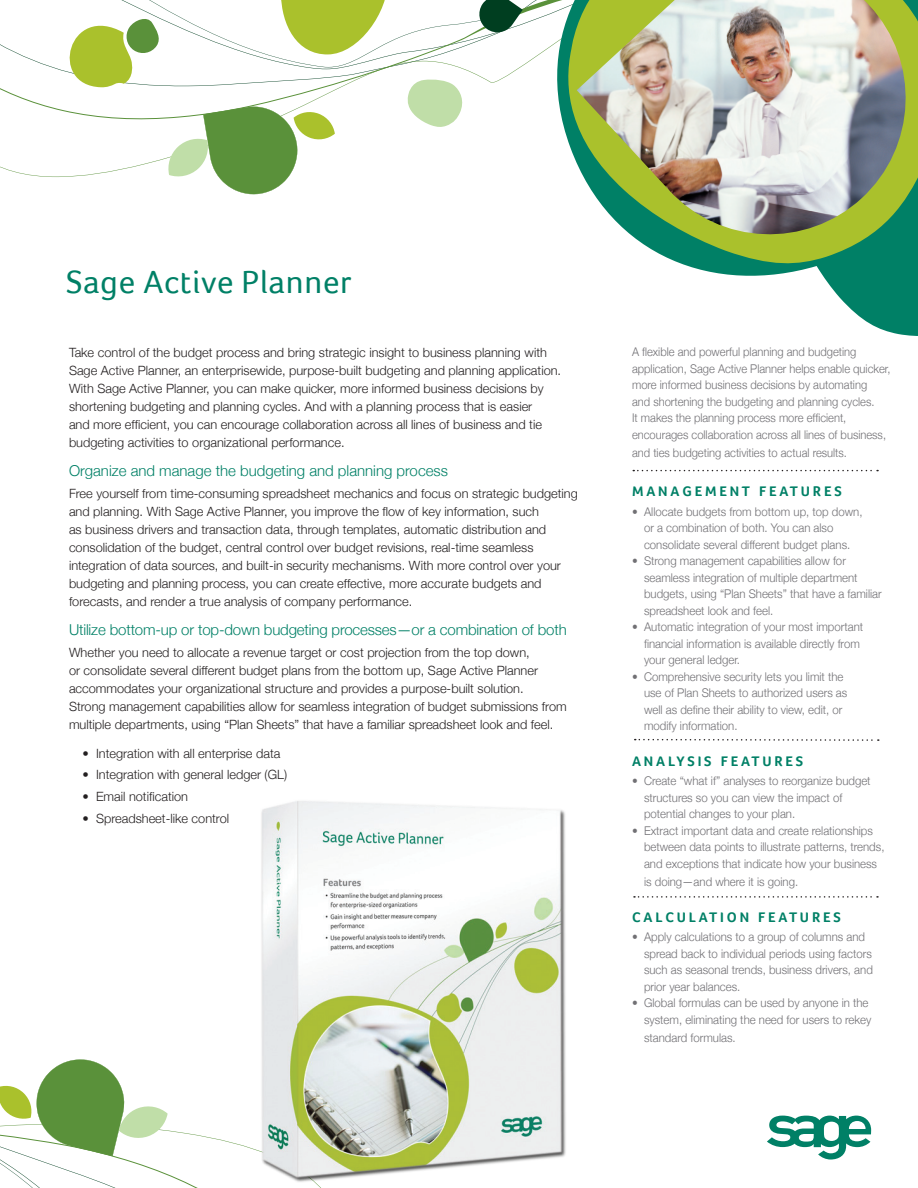
<style>
.page{position:relative;width:918px;height:1188px;background:#fff}
.page>*{position:absolute;margin:0;border:0;box-sizing:border-box;transform-origin:0 0}
.t1{font:33px "Foco";letter-spacing:.02em;color:#008066}
.t2{font:300 15px "Helvetica Neue";letter-spacing:-.01em;color:#008066}
.t3{font:700 14.25px "Foco";letter-spacing:.2em;color:#008066}
.t4{font:300 12.75px/18px "Helvetica Neue";color:#231f20}
.t5{font:300 12px/16.5px "Helvetica Neue";color:#717074;scale:.95 1}
.t6{font:300 12px/16.5px "Helvetica Neue";color:#717074;scale:.93 1}
</style>
<div class="page">
<div style="left:195px;top:943px;width:6px;height:7px;border:1px solid #fff;border-radius:50%"></div>
<svg style="left:0;top:0;width:528px;height:177px"></svg>
<svg style="left:47px;top:1px;width:115px;height:87px"></svg>
<svg style="left:477px;top:0;width:46px;height:35px"></svg>
<svg style="left:167px;top:103px;width:168px;height:92px"></svg>
<svg style="left:0;top:1059px;width:253px;height:129px"></svg>
<svg style="left:767px;top:1116px;width:104px;height:44px"></svg>
<svg style="left:528px;top:0;width:390px;height:336px"></svg>
<svg style="left:563px;top:0;width:355px;height:267px"></svg>
<img style="left:577px;top:0;width:332px;height:238px">
<svg style="left:633px;top:470px;width:245px;height:1px"></svg>
<svg style="left:635px;top:738px;width:244px;height:3px"></svg>
<svg style="left:634px;top:896px;width:244px;height:2px"></svg>
<img style="left:253px;top:801px;width:313px;height:387px">
<h1 class="t1" style="left:66px;top:263px;width:287px">Sage Active Planner</h1>
<p class="t4" style="left:69px;top:343px;width:494px">Take control of the budget process and bring strategic insight to business planning with Sage Active Planner, an enterprisewide, purpose-built budgeting and planning application.<br>With Sage Active Planner, you can make quicker, more informed business decisions by shortening budgeting and planning cycles. And with a planning process that is easier<br>and more efficient, you can encourage collaboration across all lines of business and tie budgeting activities to organizational performance.</p>
<p class="t2" style="left:69px;top:461px;width:381px">Organize and manage the budgeting and planning process</p>
<p class="t4" style="left:69px;top:484px;width:510px">Free yourself from time-consuming spreadsheet mechanics and focus on strategic budgeting and planning. With Sage Active Planner, you improve the flow of key information, such<br>as business drivers and transaction data, through templates, automatic distribution and consolidation of the budget, central control over budget revisions, real-time seamless integration of data sources, and built-in security mechanisms. With more control over your budgeting and planning process, you can create effective, more accurate budgets and forecasts, and render a true analysis of company performance.</p>
<p class="t2" style="left:69px;top:620px;width:499px">Utilize bottom-up or top-down budgeting processes—or a combination of both</p>
<p class="t4" style="left:69px;top:643px;width:499px">Whether you need to allocate a revenue target or cost projection from the top down,<br>or consolidate several different budget plans from the bottom up, Sage Active Planner accommodates your organizational structure and provides a purpose-built solution.<br>Strong management capabilities allow for seamless integration of budget submissions from multiple departments, using “Plan Sheets” that have a familiar spreadsheet look and feel.</p>
<p class="t4" style="left:82px;top:744px;width:199px">• Integration with all enterprise data</p>
<p class="t4" style="left:82px;top:766px;width:206px">• Integration with general ledger (GL)</p>
<p class="t4" style="left:82px;top:787px;width:107px">• Email notification</p>
<p class="t4" style="left:82px;top:809px;width:148px">• Spreadsheet-like control</p>
<p class="t6" style="left:632px;top:344px;width:279px">A flexible and powerful planning and budgeting application, Sage Active Planner helps enable quicker, more informed business decisions by automating<br>and shortening the budgeting and planning cycles.<br>It makes the planning process more efficient, encourages collaboration across all lines of business,</p>
<p class="t6" style="left:632px;top:444px;width:233px">and ties budgeting activities to actual results.</p>
<p class="t3" style="left:632px;top:483px;width:211px">MANAGEMENT FEATURES</p>
<p class="t5" style="left:644px;top:503px;width:232px;text-indent:-12px">• Allocate budgets from bottom up, top down, or a combination of both. You can also consolidate several different budget plans.</p>
<p class="t5" style="left:644px;top:552px;width:252px;text-indent:-12px">• Strong management capabilities allow for seamless integration of multiple department budgets, using “Plan Sheets” that have a familiar spreadsheet look and feel.</p>
<p class="t5" style="left:644px;top:618px;width:232px;text-indent:-12px">• Automatic integration of your most important financial information is available directly from your general ledger.</p>
<p class="t5" style="left:644px;top:668px;width:216px;text-indent:-12px">• Comprehensive security lets you limit the use of Plan Sheets to authorized users as well as define their ability to view, edit, or modify information.</p>
<p class="t3" style="left:632px;top:753px;width:173px">ANALYSIS FEATURES</p>
<p class="t5" style="left:644px;top:773px;width:240px;text-indent:-12px">• Create “what if” analyses to reorganize budget structures so you can view the impact of potential changes to your plan.</p>
<p class="t5" style="left:644px;top:822px;width:255px;text-indent:-12px">• Extract important data and create relationships between data points to illustrate patterns, trends, and exceptions that indicate how your business</p>
<p class="t5" style="left:644px;top:873px;width:164px">is doing—and where it is going.</p>
<p class="t3" style="left:632px;top:908px;width:210px">CALCULATION FEATURES</p>
<p class="t5" style="left:644px;top:929px;width:242px;text-indent:-12px">• Apply calculations to a group of columns and spread back to individual periods using factors such as seasonal trends, business drivers, and prior year balances.</p>
<p class="t5" style="left:632px;top:995px;width:254px;text-align:right">• Global formulas can be used by anyone in the system, eliminating the need for users to rekey</p>
<p class="t5" style="left:644px;top:1029px;width:98px">standard formulas.</p>
</div>
